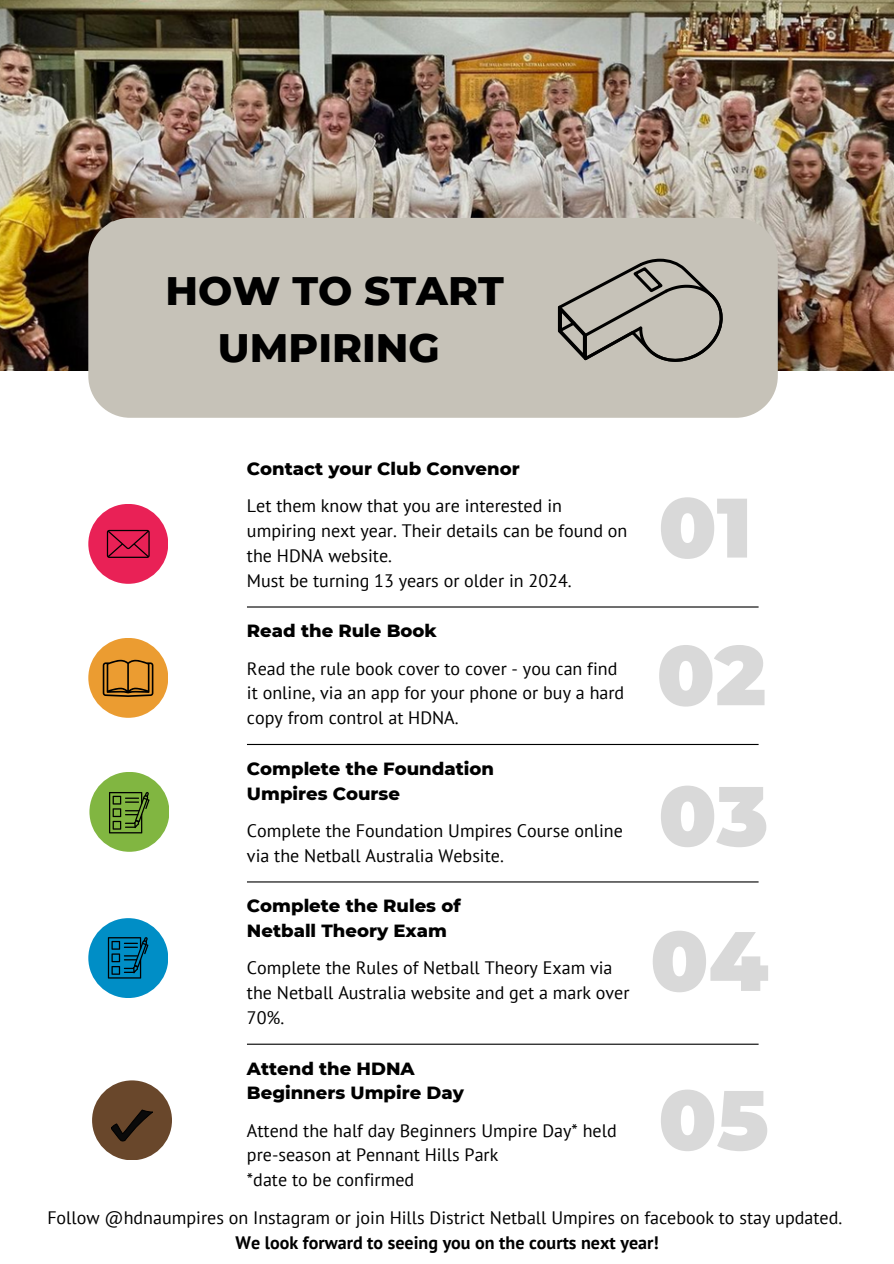
<style>
.page{position:relative;width:894px;height:1264px;background:#fff}
.page>*{position:absolute;margin:0;border:0;box-sizing:border-box;transform-origin:0 0}
.t1{font:900 84.15px "Montserrat";color:#d9d9d9}
.t2{font:800 40.5px/56.2px "Montserrat";color:#000;text-align:center}
.t3{font:18px/24.8px "PT Sans";color:#000}
.t4{font:800 18px/24.8px "Montserrat";color:#000}
.t5{font:700 18px "PT Sans";color:#000}
</style>
<div class="page">
<div style="left:88px;top:504px;width:80px;height:80px;background:#e92156;border-radius:50%"></div>
<div style="left:88px;top:638px;width:80px;height:79px;background:#eb9c31;border-radius:50%"></div>
<div style="left:89px;top:772px;width:80px;height:79px;background:#81b641;border-radius:50%"></div>
<div style="left:88px;top:918px;width:80px;height:80px;background:#008ec6;border-radius:50%"></div>
<hr style="left:247px;top:881px;width:511px;height:1px;background:#000">
<hr style="left:247px;top:744px;width:511px;height:1px;background:#000">
<hr style="left:247px;top:606px;width:511px;height:1px;background:#000">
<img style="left:0;top:0;width:893px;height:370px">
<div style="left:88px;top:218px;width:689px;height:200px;background:#c6c2b8"></div>
<svg style="left:557px;top:259px;width:182px;height:120px;background:#b1ada4"></svg>
<div style="left:92px;top:1080px;width:80px;height:80px;background:#69472b;border-radius:50%"></div>
<hr style="left:247px;top:1043px;width:511px;height:1px;background:#000">
<svg style="left:107px;top:530px;width:43px;height:28px"></svg>
<svg style="left:103px;top:659px;width:50px;height:38px"></svg>
<svg style="left:109px;top:792px;width:40px;height:41px"></svg>
<svg style="left:108px;top:937px;width:40px;height:41px"></svg>
<svg style="left:111px;top:1109px;width:42px;height:32px"></svg>
<p class="t2" style="left:165px;top:263px;width:339px">HOW TO START<br>UMPIRING</p>
<p class="t4" style="left:247px;top:456px;width:274px">Contact your Club Convenor</p>
<p class="t3" style="left:247px;top:493px;width:382px">Let them know that you are interested in umpiring next year. Their details can be found on the HDNA website.</p>
<p class="t3" style="left:247px;top:567px;width:326px">Must be turning 13 years or older in 2024.</p>
<p class="t4" style="left:247px;top:618px;width:191px">Read the Rule Book</p>
<p class="t3" style="left:247px;top:655px;width:379px">Read the rule book cover to cover - you can find it online, via an app for your phone or buy a hard copy from control at HDNA.</p>
<p class="t4" style="left:247px;top:756px;width:248px">Complete the Foundation<br>Umpires Course</p>
<p class="t3" style="left:247px;top:817px;width:377px">Complete the Foundation Umpires Course online via the Netball Australia Website.</p>
<p class="t4" style="left:247px;top:893px;width:215px">Complete the Rules of<br>Netball Theory Exam</p>
<p class="t3" style="left:247px;top:955px;width:384px">Complete the Rules of Netball Theory Exam via the Netball Australia website and get a mark over<br>70%.</p>
<p class="t4" style="left:247px;top:1055px;width:218px">Attend the HDNA<br>Beginners Umpire Day</p>
<p class="t3" style="left:247px;top:1117px;width:371px">Attend the half day Beginners Umpire Day* held pre-season at Pennant Hills Park</p>
<p class="t3" style="left:247px;top:1167px;width:169px">*date to be confirmed</p>
<p class="t1" style="left:658px;top:476px;width:95px">01</p>
<p class="t1" style="left:656px;top:623px;width:111px">02</p>
<p class="t1" style="left:658px;top:764px;width:111px">03</p>
<p class="t1" style="left:650px;top:909px;width:120px">04</p>
<p class="t1" style="left:658px;top:1068px;width:112px">05</p>
<p class="t3" style="left:47px;top:1204px;width:796px">Follow @hdnaumpires on Instagram or join Hills District Netball Umpires on facebook to stay updated.</p>
<p class="t5" style="left:235px;top:1230px;width:424px">We look forward to seeing you on the courts next year!</p>
</div>
